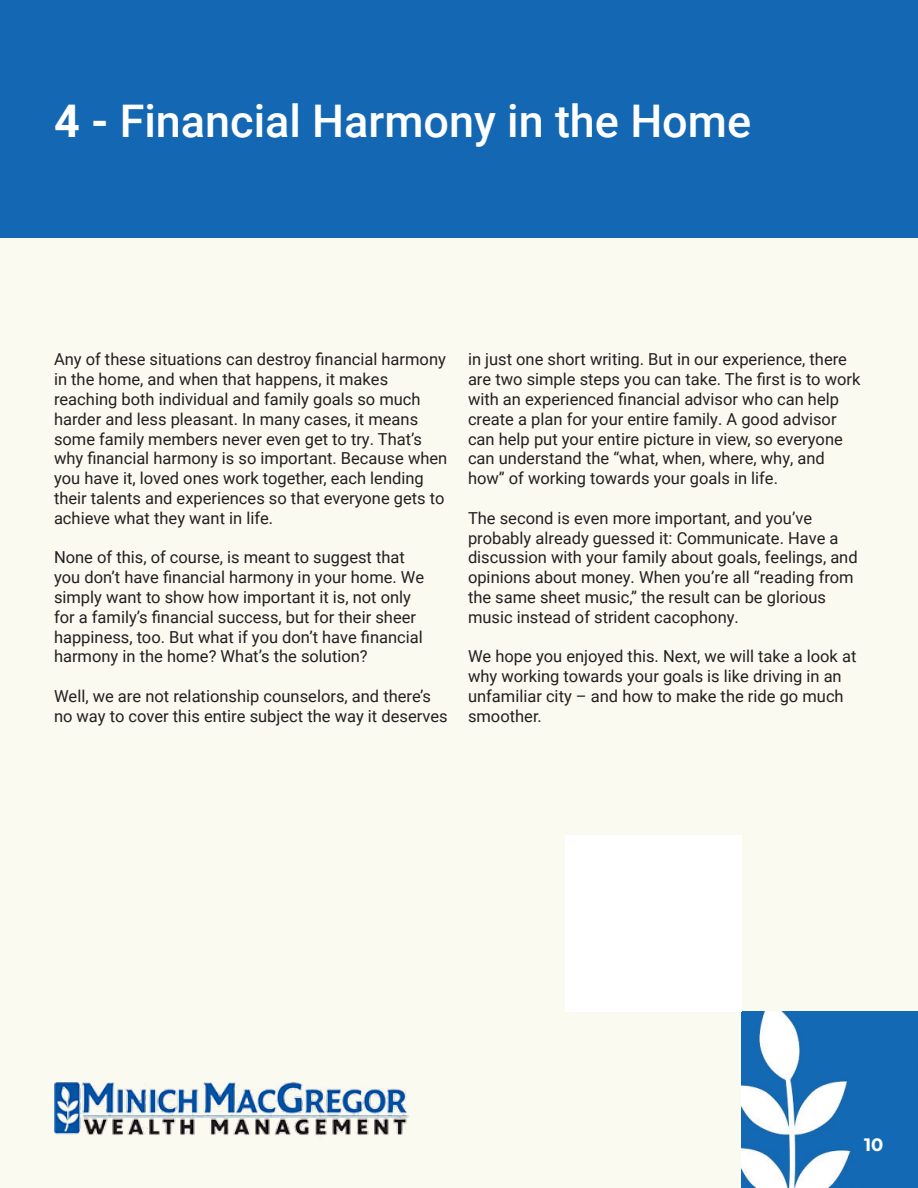
<style>
.page{position:relative;width:918px;height:1188px;background:#fbfaf0}
.page>*{position:absolute;margin:0;border:0;box-sizing:border-box;transform-origin:0 0}
.t1{font:500 45px "Roboto";color:#fff}
.t2{font:700 18px "Montserrat";color:#fff}
.t3{font:16.5px/19.8px "Roboto";color:#231f20}
.s1{font-weight:700}
</style>
<div class="page">
<img style="left:742px;top:1012px;width:176px;height:176px">
<img style="left:54px;top:1083px;width:355px;height:54px">
<div style="left:0;top:0;width:918px;height:238px;background:#1468b3"></div>
<div style="left:566px;top:836px;width:176px;height:176px;background:#fff"></div>
<p class="t1" style="left:54px;top:89px;width:699px"><span class="s1">4 -</span> Financial Harmony in the Home</p>
<p class="t3" style="left:54px;top:349px;width:395px">Any of these situations can destroy financial harmony in the home, and when that happens, it makes reaching both individual and family goals so much harder and less pleasant. In many cases, it means some family members never even get to try. That’s why financial harmony is so important. Because when you have it, loved ones work together, each lending their talents and experiences so that everyone gets to achieve what they want in life.</p>
<p class="t3" style="left:54px;top:547px;width:372px">None of this, of course, is meant to suggest that you don’t have financial harmony in your home. We simply want to show how important it is, not only for a family’s financial success, but for their sheer happiness, too. But what if you don’t have financial harmony in the home? What’s the solution?</p>
<p class="t3" style="left:54px;top:686px;width:395px">Well, we are not relationship counselors, and there’s no way to cover this entire subject the way it deserves</p>
<p class="t3" style="left:468px;top:349px;width:394px">in just one short writing. But in our experience, there are two simple steps you can take. The first is to work with an experienced financial advisor who can help create a plan for your entire family. A good advisor can help put your entire picture in view, so everyone can understand the “what, when, where, why, and how” of working towards your goals in life.</p>
<p class="t3" style="left:468px;top:507px;width:391px">The second is even more important, and you’ve probably already guessed it: Communicate. Have a discussion with your family about goals, feelings, and opinions about money. When you’re all “reading from the same sheet music,” the result can be glorious music instead of strident cacophony.</p>
<p class="t3" style="left:468px;top:646px;width:390px">We hope you enjoyed this. Next, we will take a look at why working towards your goals is like driving in an unfamiliar city – and how to make the ride go much smoother.</p>
<p class="t2" style="left:864px;top:1132px;width:21px">10</p>
</div>
